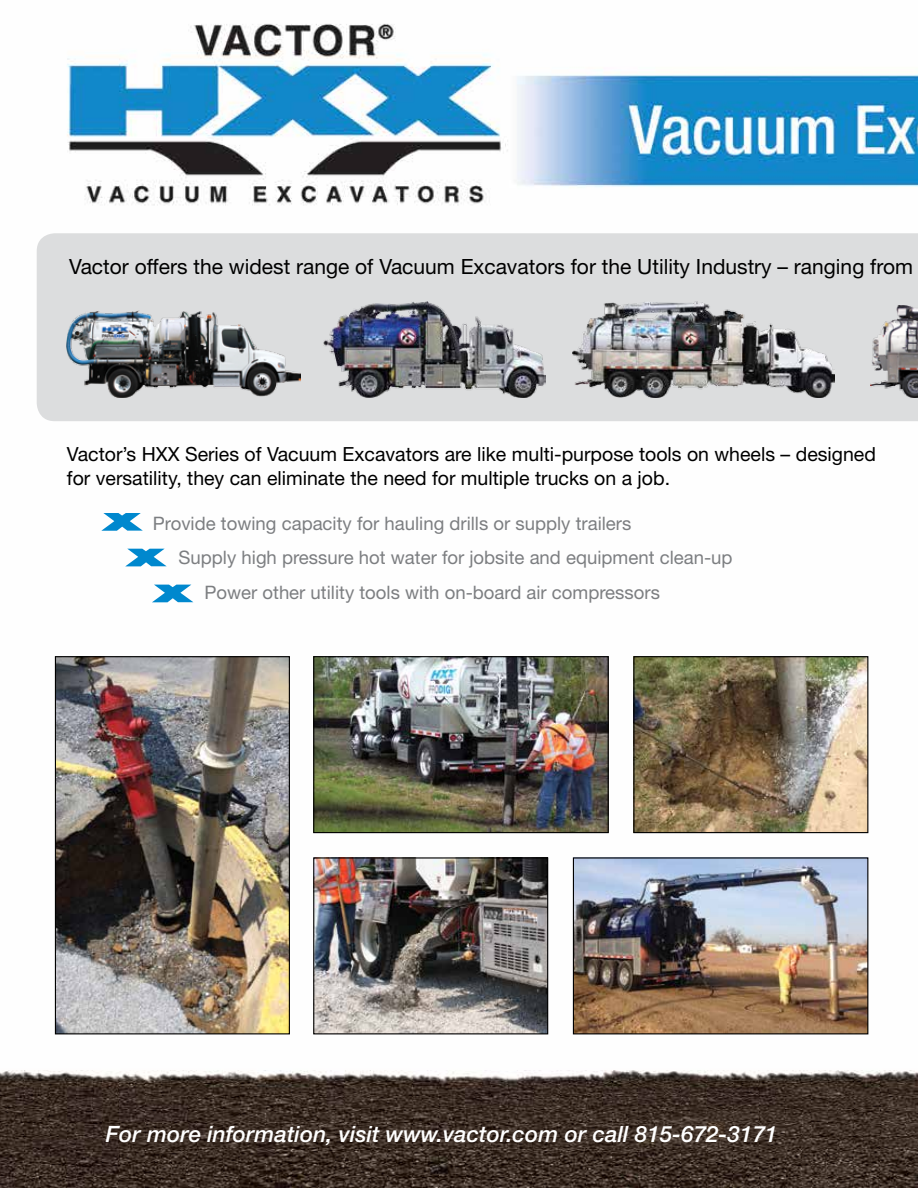
<style>
.page{position:relative;width:918px;height:1188px;background:#fff}
.page>*{position:absolute;margin:0;border:0;box-sizing:border-box;transform-origin:0 0}
.t1{font:italic 500 22.5px "Helvetica Neue LT Std";color:#fff}
.t2{font:21px "Helvetica Neue LT Std";color:#000}
.t3{font:19.5px/23.4px "Helvetica Neue LT Std";color:#000}
.t4{font:18.6px "Helvetica Neue LT Std";color:#7c7e81}
</style>
<div class="page">
<img style="left:0;top:24px;width:918px;height:1164px">
<div style="left:37px;top:233px;width:881px;height:188px;background:#dcddde"></div>
<img style="left:323px;top:302px;width:222px;height:96px">
<img style="left:67px;top:311px;width:233px;height:86px">
<img style="left:572px;top:301px;width:262px;height:96px">
<svg style="left:101px;top:513px;width:42px;height:18px"></svg>
<svg style="left:125px;top:549px;width:42px;height:17px"></svg>
<svg style="left:152px;top:585px;width:41px;height:17px"></svg>
<img style="left:870px;top:305px;width:48px;height:92px">
<img style="left:57px;top:658px;width:231px;height:374px">
<div style="left:55px;top:656px;width:235px;height:378px;border:1px solid #000"></div>
<img style="left:315px;top:658px;width:292px;height:173px">
<div style="left:313px;top:656px;width:296px;height:177px;border:1px solid #000"></div>
<img style="left:575px;top:859px;width:291px;height:173px">
<div style="left:573px;top:857px;width:295px;height:177px;border:1px solid #000"></div>
<img style="left:315px;top:859px;width:231px;height:173px">
<div style="left:313px;top:857px;width:235px;height:177px;border:1px solid #000"></div>
<img style="left:635px;top:658px;width:231px;height:173px">
<div style="left:633px;top:656px;width:235px;height:177px;border:1px solid #000"></div>
<p class="t2" style="left:69px;top:254px;width:845px">Vactor offers the widest range of Vacuum Excavators for the Utility Industry – ranging from</p>
<p class="t3" style="left:67px;top:442px;width:810px">Vactor’s HXX Series of Vacuum Excavators are like multi-purpose tools on wheels – designed for versatility, they can eliminate the need for multiple trucks on a job.</p>
<p class="t4" style="left:153px;top:512px;width:480px">Provide towing capacity for hauling drills or supply trailers</p>
<p class="t4" style="left:179px;top:546px;width:555px">Supply high pressure hot water for jobsite and equipment clean-up</p>
<p class="t4" style="left:204px;top:581px;width:457px">Power other utility tools with on-board air compressors</p>
<p class="t1" style="left:106px;top:1121px;width:673px">For more information, visit www.vactor.com or call 815-672-3171</p>
</div>
